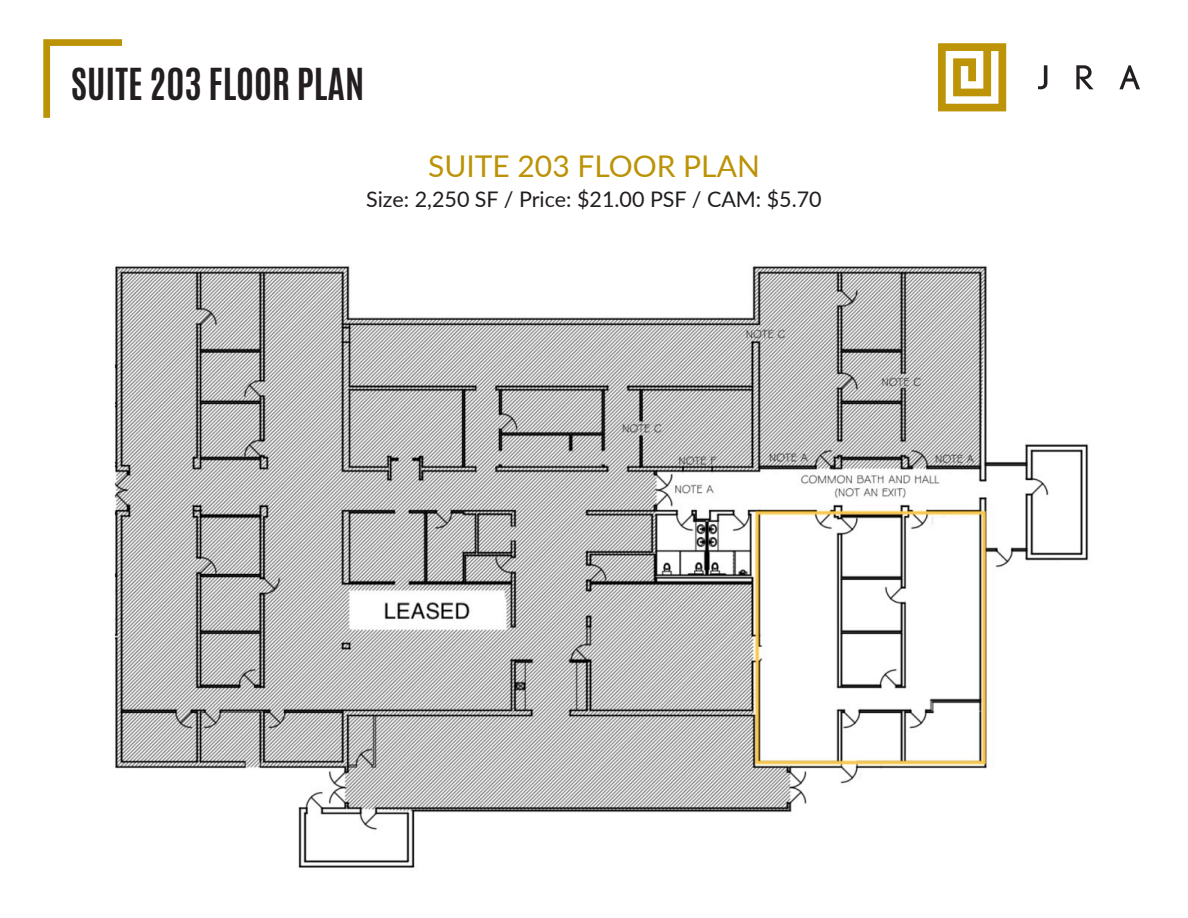
<style>
.page{position:relative;width:1188px;height:918px;background:#fff}
.page>*{position:absolute;margin:0;border:0;box-sizing:border-box;transform-origin:0 0}
.t1{font:700 36.75px "Antonio";color:#231f20}
.t2{font:30px "font 000000002 d 020045";color:#bc9307}
.t3{font:21.45px "font 000000002 d 020045";color:#221e1f}
</style>
<div class="page">
<svg style="left:43px;top:39px;width:79px;height:79px"></svg>
<svg style="left:1076px;top:65px;width:18px;height:24px"></svg>
<svg style="left:1119px;top:65px;width:21px;height:24px"></svg>
<svg style="left:1038px;top:65px;width:9px;height:24px"></svg>
<svg style="left:938px;top:43px;width:68px;height:68px"></svg>
<img style="left:114px;top:266px;width:975px;height:602px">
<h1 class="t1" style="left:71px;top:58px;width:295px">SUITE 203 FLOOR PLAN</h1>
<h2 class="t2" style="left:428px;top:148px;width:333px">SUITE 203 FLOOR PLAN</h2>
<p class="t3" style="left:366px;top:186px;width:457px">Size: 2,250 SF / Price: $21.00 PSF / CAM: $5.70</p>
</div>
